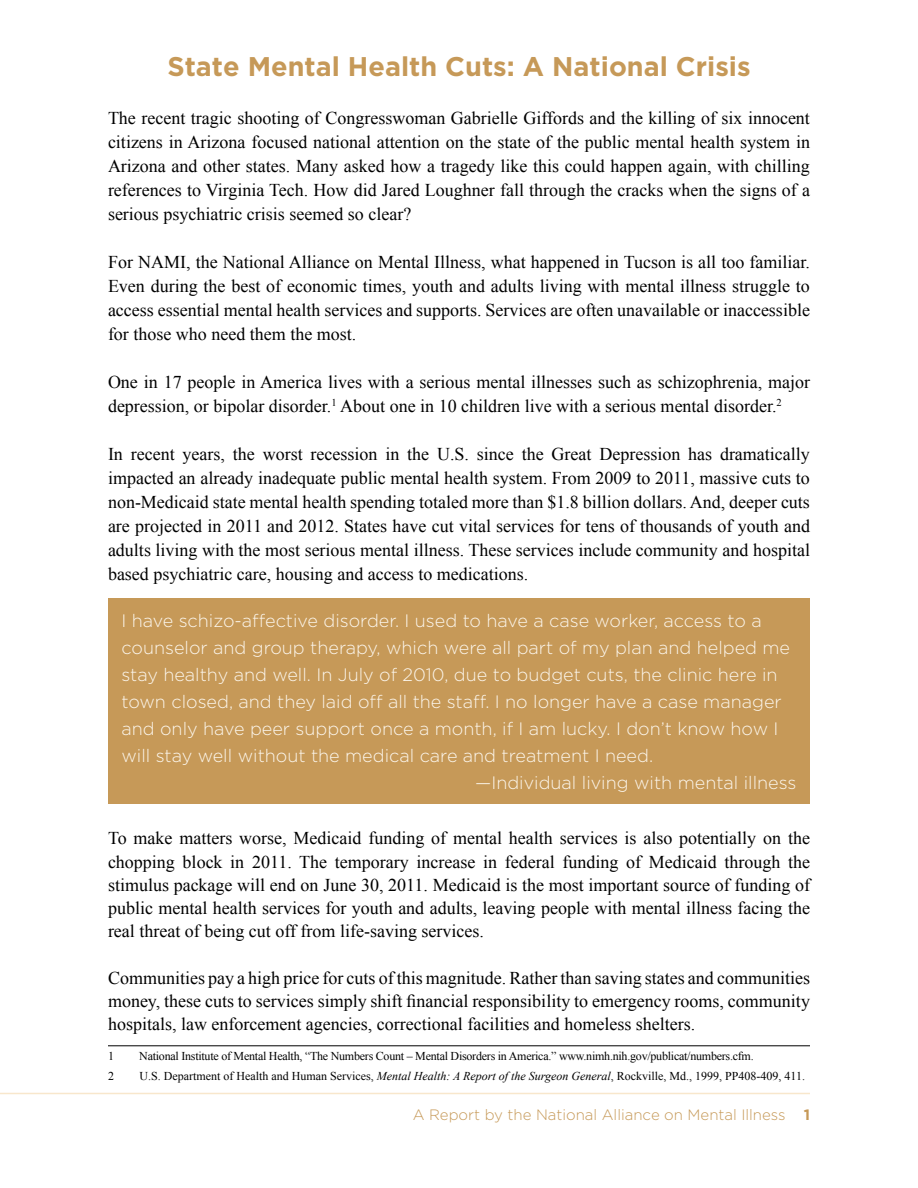
<style>
.page{position:relative;width:918px;height:1188px;background:#fff}
.page>*{position:absolute;margin:0;border:0;box-sizing:border-box;transform-origin:0 0}
.t1{font:700 27px "Gotham";color:#c69958}
.t2{font:18px/24px "Times New Roman";color:#000;text-align:justify}
.t3{font:300 18px "Gotham";color:#fcf6ec}
.t4{font:300 15px "Gotham";color:#c69958}
.t5{font:12px "Times New Roman";letter-spacing:-.02em;color:#000}
.t6{font:12px "Times New Roman";color:#000}
.s1{font-style:italic}
.s2{font-weight:700}
</style>
<div class="page">
<hr style="left:0;top:1093px;width:810px;height:1px;background:#f8e7cc">
<hr style="left:108px;top:1045px;width:702px;height:1px;background:#000">
<div style="left:108px;top:598px;width:702px;height:206px;background:#c69958"></div>
<h1 class="t1" style="left:167px;top:51px;width:585px">State Mental Health Cuts: A National Crisis</h1>
<p class="t2" style="left:108px;top:106px;width:704px">The recent tragic shooting of Congresswoman Gabrielle Giffords and the killing of six innocent citizens in Arizona focused national attention on the state of the public mental health system in Arizona and other states. Many asked how a tragedy like this could happen again, with chilling references to Virginia Tech. How did Jared Loughner fall through the cracks when the signs of a serious psychiatric crisis seemed so clear?</p>
<p class="t2" style="left:108px;top:250px;width:704px">For NAMI, the National Alliance on Mental Illness, what happened in Tucson is all too familiar.<br>Even during the best of economic times, youth and adults living with mental illness struggle to access essential mental health services and supports. Services are often unavailable or inaccessible for those who need them the most.</p>
<p class="t2" style="left:108px;top:370px;width:704px">One in 17 people in America lives with a serious mental illnesses such as schizophrenia, major depression, or bipolar disorder.<sup>1</sup> About one in 10 children live with a serious mental disorder.<sup>2</sup></p>
<p class="t2" style="left:108px;top:442px;width:704px">In recent years, the worst recession in the U.S. since the Great Depression has dramatically impacted an already inadequate public mental health system. From 2009 to 2011, massive cuts to non-Medicaid state mental health spending totaled more than $1.8 billion dollars. And, deeper cuts are projected in 2011 and 2012. States have cut vital services for tens of thousands of youth and adults living with the most serious mental illness. These services include community and hospital based psychiatric care, housing and access to medications.</p>
<p class="t3" style="left:122px;top:611px;width:642px">I have schizo-affective disorder. I used to have a case worker, access to a</p>
<p class="t3" style="left:122px;top:638px;width:670px">counselor and group therapy, which were all part of my plan and helped me</p>
<p class="t3" style="left:122px;top:665px;width:658px">stay healthy and well. In July of 2010, due to budget cuts, the clinic here in</p>
<p class="t3" style="left:122px;top:692px;width:662px">town closed, and they laid off all the staff. I no longer have a case manager</p>
<p class="t3" style="left:122px;top:719px;width:659px">and only have peer support once a month, if I am lucky. I don’t know how I</p>
<p class="t3" style="left:122px;top:746px;width:533px">will stay well without the medical care and treatment I need.</p>
<p class="t3" style="left:475px;top:773px;width:323px">—Individual living with mental illness</p>
<p class="t2" style="left:108px;top:826px;width:704px;line-height:23.2px">To make matters worse, Medicaid funding of mental health services is also potentially on the chopping block in 2011. The temporary increase in federal funding of Medicaid through the stimulus package will end on June 30, 2011. Medicaid is the most important source of funding of public mental health services for youth and adults, leaving people with mental illness facing the real threat of being cut off from life-saving services.</p>
<p class="t2" style="left:108px;top:966px;width:704px;line-height:23.2px">Communities pay a high price for cuts of this magnitude. Rather than saving states and communities money, these cuts to services simply shift financial responsibility to emergency rooms, community hospitals, law enforcement agencies, correctional facilities and homeless shelters.</p>
<p class="t5" style="left:108px;top:1048px;width:7px">1</p>
<p class="t5" style="left:139px;top:1048px;width:616px">National Institute of Mental Health, “The Numbers Count – Mental Disorders in America.” www.nimh.nih.gov/publicat/numbers.cfm.</p>
<p class="t5" style="left:108px;top:1068px;width:7px">2</p>
<p class="t6" style="left:140px;top:1068px;width:667px">U.S. Department of Health and Human Services, <span class="s1">Mental Health: A Report of the Surgeon General</span>, Rockville, Md., 1999, PP408-409, 411.</p>
<p class="t4" style="left:413px;top:1106px;width:399px">A Report by the National Alliance on Mental Illness <span class="s2">1</span></p>
</div>
